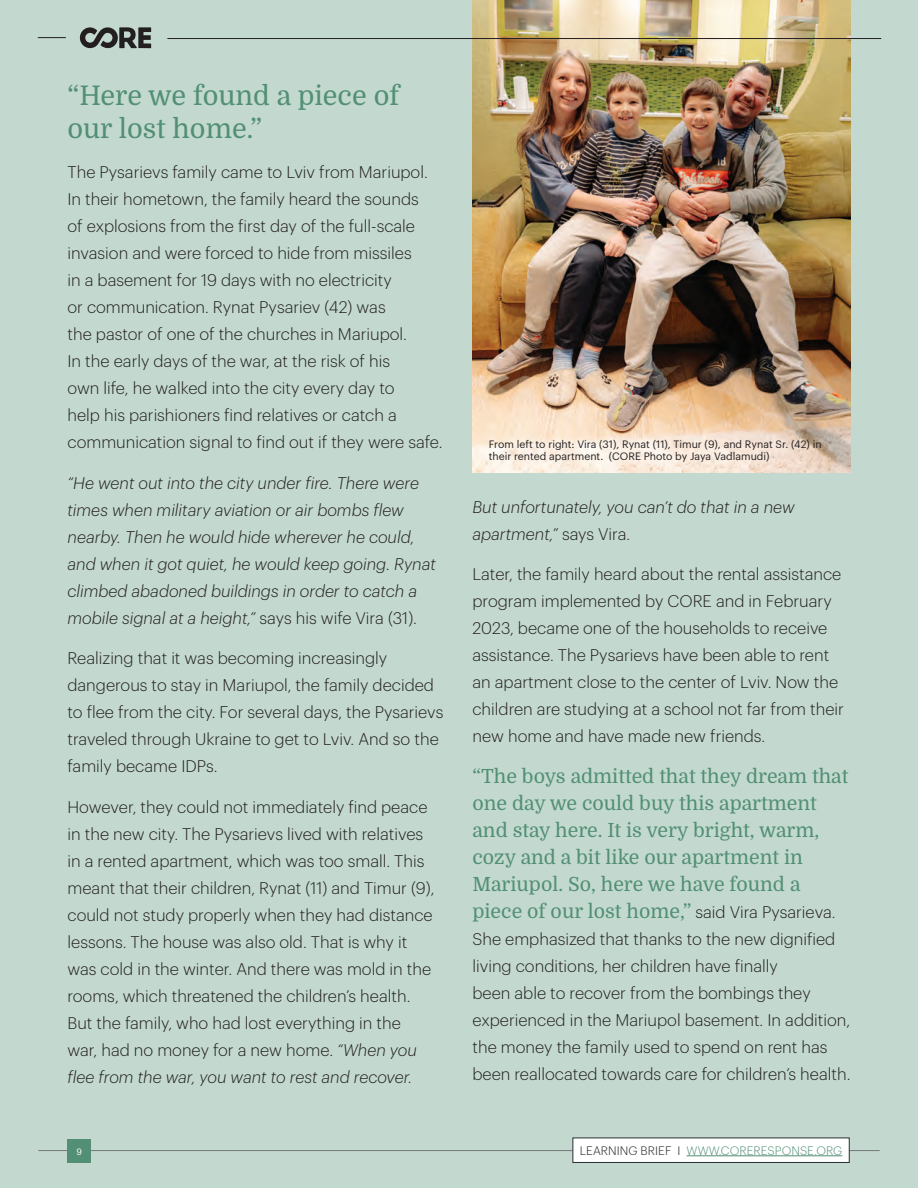
<style>
.page{position:relative;width:918px;height:1188px;background:#c3d9cf}
.page>*{position:absolute;margin:0;border:0;box-sizing:border-box;transform-origin:0 0}
.t1{font:27px/32.4px "Domine";color:#528f75}
.t2{font:19.5px/27px "Domine";color:#528f75}
.t3{font:300 16.5px/27px "Graphik";color:#231f20}
.t4{font:italic 300 16.5px/27px "Graphik";color:#231f20}
.t5{font:300 12px "Graphik";letter-spacing:.005em;color:#528f75}
.t6{font:10.5px/12px "Graphik";color:#231f20}
.t7{font:9px "Graphik";color:#fff}
.s1{font-style:normal}
.s2{font-style:italic}
.s3{font-family:"Graphik";font-weight:300;font-size:16.5px;color:#231f20}
.s4{color:#231f20}
</style>
<div class="page">
<img style="left:472px;top:0;width:378px;height:472px">
<hr style="left:167px;top:38px;width:714px;height:1px;background:#231f20">
<svg style="left:80px;top:27px;width:71px;height:21px"></svg>
<svg style="left:38px;top:37px;width:28px;height:1px"></svg>
<hr style="left:38px;top:1150px;width:842px;height:1px;background:#76787b">
<div style="left:68px;top:1139px;width:23px;height:24px;background:#528f75"></div>
<div style="left:573px;top:1138px;width:276px;height:25px;background:#fff;border:1px solid #292d35"></div>
<hr style="left:687px;top:1156px;width:155px;height:1px;background:#528f75">
<svg style="left:480px;top:431px;width:350px;height:39px;background:#f5e5d6"></svg>
<h1 class="t1" style="left:68px;top:80px;width:333px">“Here we found a piece of our lost home.”</h1>
<p class="t3" style="left:68px;top:157px;width:377px">The Pysarievs family came to Lviv from Mariupol.<br>In their hometown, the family heard the sounds<br>of explosions from the first day of the full-scale invasion and were forced to hide from missiles<br>in a basement for 19 days with no electricity<br>or communication. Rynat Pysariev (42) was<br>the pastor of one of the churches in Mariupol.<br>In the early days of the war, at the risk of his<br>own life, he walked into the city every day to<br>help his parishioners find relatives or catch a communication signal to find out if they were safe.</p>
<p class="t4" style="left:68px;top:468px;width:370px">“He went out into the city under fire. There were times when military aviation or air bombs flew nearby. Then he would hide wherever he could, and when it got quiet, he would keep going. Rynat climbed abadoned buildings in order to catch a mobile signal at a height,” <span class="s1">says his wife Vira (31).</span></p>
<p class="t3" style="left:68px;top:643px;width:377px">Realizing that it was becoming increasingly dangerous to stay in Mariupol, the family decided to flee from the city. For several days, the Pysarievs traveled through Ukraine to get to Lviv. And so the family became IDPs.</p>
<p class="t3" style="left:68px;top:792px;width:369px">However, they could not immediately find peace in the new city. The Pysarievs lived with relatives in a rented apartment, which was too small. This meant that their children, Rynat (11) and Timur (9), could not study properly when they had distance lessons. The house was also old. That is why it was cold in the winter. And there was mold in the rooms, which threatened the children’s health.<br>But the family, who had lost everything in the war, had no money for a new home. <span class="s2">“When you flee from the war, you want to rest and recover.</span></p>
<p class="t6" style="left:489px;top:437px;width:334px">From left to right: Vira (31), Rynat (11), Timur (9), and Rynat Sr. (42) in their rented apartment. (CORE Photo by Jaya Vadlamudi)</p>
<p class="t4" style="left:472px;top:492px;width:324px">But unfortunately, you can’t do that in a new apartment,” <span class="s1">says Vira.</span></p>
<p class="t3" style="left:472px;top:560px;width:373px">Later, the family heard about the rental assistance program implemented by CORE and in February 2023, became one of the households to receive assistance. The Pysarievs have been able to rent an apartment close to the center of Lviv. Now the children are studying at a school not far from their new home and have made new friends.</p>
<p class="t2" style="left:472px;top:763px;width:377px">“The boys admitted that they dream that one day we could buy this apartment and stay here. It is very bright, warm, cozy and a bit like our apartment in Mariupol. So, here we have found a piece of our lost home,” <span class="s3">said Vira Pysarieva.</span></p>
<p class="t3" style="left:472px;top:924px;width:380px">She emphasized that thanks to the new dignified living conditions, her children have finally<br>been able to recover from the bombings they experienced in the Mariupol basement. In addition, the money the family used to spend on rent has been reallocated towards care for children’s health.</p>
<p class="t7" style="left:77px;top:1145px;width:7px">9</p>
<p class="t5" style="left:580px;top:1142px;width:264px"><span class="s4">LEARNING BRIEF I</span> WWW.CORERESPONSE.ORG</p>
</div>
